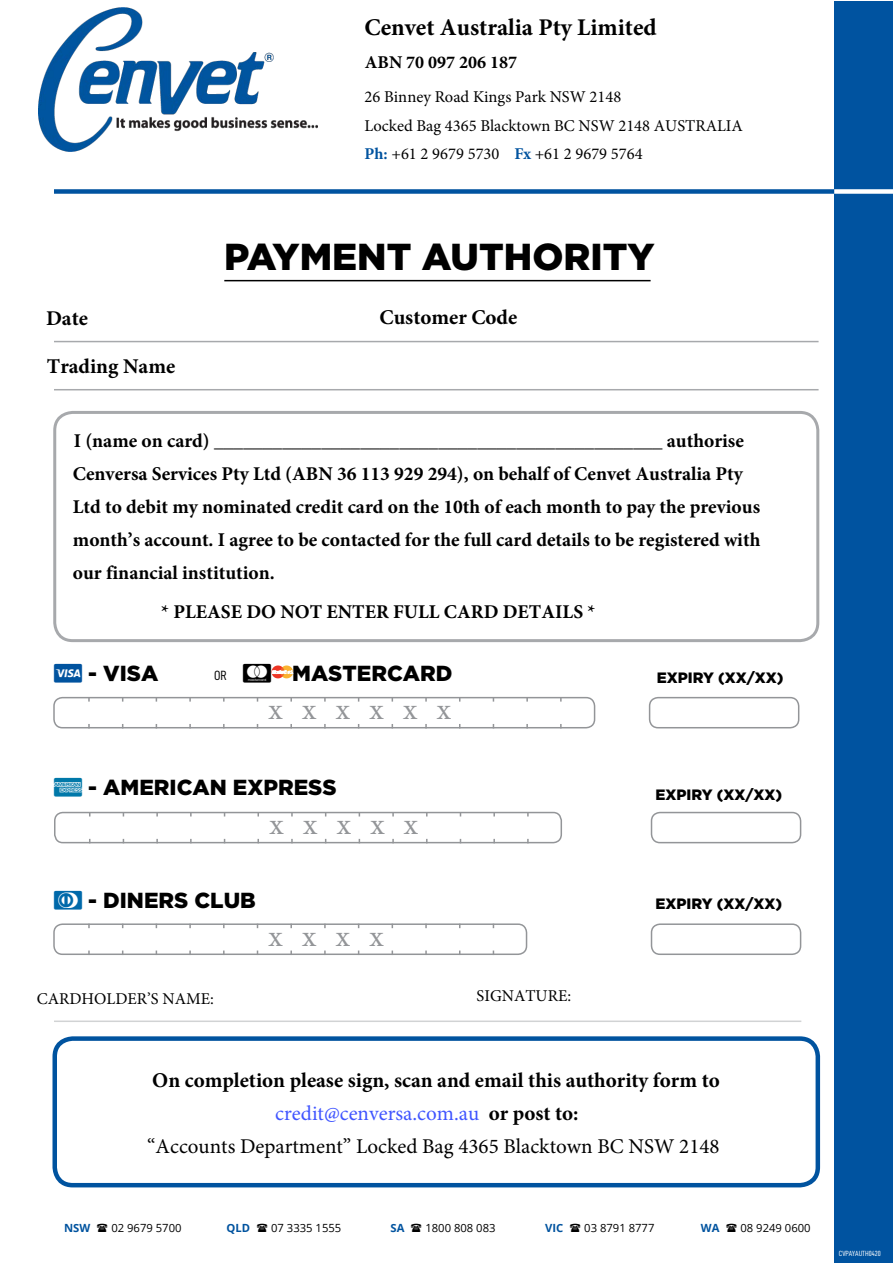
<style>
.page{position:relative;width:893px;height:1263px;background:#fff}
.page>*{position:absolute;margin:0;border:0;box-sizing:border-box;transform-origin:0 0}
.t1{font:900 37.5px "Gotham";color:#000}
.t2{font:30px "Minion Pro";letter-spacing:.65em;color:#939598}
.t3{font:700 24px "Minion Pro";color:#000}
.t4{font:900 21.75px "Gotham";color:#000}
.t5{font:700 21px "Minion Pro";color:#000}
.t6{font:21px "Minion Pro";color:#000}
.t7{font:21px "Minion Pro";color:#4055ff}
.t8{font:700 19.5px/33px "Minion Pro";color:#000}
.t9{font:700 18px "Minion Pro";color:#000}
.t10{font:16.5px/28.3px "Minion Pro";color:#000}
.t11{font:900 15px "Gotham";color:#000}
.t12{font:13.35px "D DIN Condensed";color:#000}
.t13{font:11.25px "Open Sans";color:#000}
.t14{font:700 11.25px "Open Sans";color:#00539f}
.t15{font:7.5px "D DIN Condensed";color:#fff}
.s1{font-weight:700;color:#00539f}
.s2{font-weight:700;color:#000}
</style>
<div class="page">
<img style="left:38px;top:8px;width:279px;height:143px">
<div style="left:834px;top:1px;width:59px;height:1262px;background:#0053a0"></div>
<div style="left:54px;top:189px;width:780px;height:5px;background:#0053a0"></div>
<div style="left:834px;top:189px;width:59px;height:5px;background:#fff"></div>
<div style="left:52px;top:1036px;width:768px;height:151px;border:4px solid #00539f;border-radius:18px"></div>
<div style="left:53px;top:411px;width:766px;height:231px;border:3px solid #a7a9ac;border-radius:18px"></div>
<hr style="left:54px;top:341px;width:765px;height:1px;background:#a7a9ac">
<hr style="left:54px;top:389px;width:765px;height:1px;background:#a7a9ac">
<hr style="left:224px;top:280px;width:427px;height:1px;background:#000">
<div style="left:649px;top:697px;width:150px;height:31px;border:2px solid #939598;border-radius:9px"></div>
<div style="left:651px;top:812px;width:150px;height:31px;border:2px solid #939598;border-radius:9px"></div>
<div style="left:651px;top:923px;width:150px;height:32px;border:2px solid #939598;border-radius:9px"></div>
<div style="left:53px;top:697px;width:542px;height:31px;border:2px solid #939598;border-radius:9px"></div>
<div style="left:54px;top:812px;width:508px;height:31px;border:2px solid #939598;border-radius:8px"></div>
<div style="left:53px;top:923px;width:474px;height:32px;border:2px solid #939598;border-radius:9px"></div>
<hr style="left:54px;top:1020px;width:747px;height:2px;background:#d1d3d4">
<svg style="left:271px;top:665px;width:22px;height:14px"></svg>
<p class="t3" style="left:364px;top:10px;width:294px">Cenvet Australia Pty Limited</p>
<p class="t9" style="left:365px;top:49px;width:154px">ABN 70 097 206 187</p>
<p class="t10" style="left:365px;top:83px;width:380px">26 Binney Road Kings Park NSW 2148<br>Locked Bag 4365 Blacktown BC NSW 2148 AUSTRALIA<br><span class="s1">Ph:</span> +61 2 9679 5730 <span class="s1">Fx</span> +61 2 9679 5764</p>
<p class="t5" style="left:47px;top:351px;width:130px">Trading Name</p>
<h1 class="t1" style="left:224px;top:235px;width:432px">PAYMENT AUTHORITY</h1>
<p class="t5" style="left:379px;top:302px;width:139px">Customer Code</p>
<p class="t8" style="left:73px;top:424px;width:689px">I (name on card) ______________________________________________ authorise Cenversa Services Pty Ltd (ABN 36 113 929 294), on behalf of Cenvet Australia Pty Ltd to debit my nominated credit card on the 10th of each month to pay the previous month’s account. I agree to be contacted for the full card details to be registered with our financial institution.</p>
<p class="t8" style="left:161px;top:595px;width:435px">* PLEASE DO NOT ENTER FULL CARD DETAILS *</p>
<p class="t4" style="left:88px;top:661px;width:72px">- VISA</p>
<p class="t12" style="left:214px;top:668px;width:14px">OR</p>
<p class="t4" style="left:277px;top:661px;width:177px">- MASTERCARD</p>
<h2 class="t2" style="left:269px;top:690px;width:184px">xxxxxx</h2>
<p class="t4" style="left:88px;top:775px;width:250px">- AMERICAN EXPRESS</p>
<h2 class="t2" style="left:269px;top:805px;width:150px">xxxxx</h2>
<p class="t4" style="left:88px;top:887px;width:169px">- DINERS CLUB</p>
<h2 class="t2" style="left:269px;top:916px;width:117px">xxxx</h2>
<p class="t10" style="left:37px;top:984px;width:179px">CARDHOLDER’S NAME:</p>
<p class="t10" style="left:477px;top:981px;width:96px">SIGNATURE:</p>
<p class="t11" style="left:657px;top:669px;width:128px">EXPIRY (XX/XX)</p>
<p class="t11" style="left:655px;top:786px;width:128px">EXPIRY (XX/XX)</p>
<p class="t11" style="left:655px;top:895px;width:128px">EXPIRY (XX/XX)</p>
<p class="t5" style="left:152px;top:1065px;width:569px">On completion please sign, scan and email this authority form to</p>
<p class="t7" style="left:275px;top:1099px;width:305px">credit@cenversa.com.au <span class="s2">or post to:</span></p>
<p class="t6" style="left:147px;top:1132px;width:574px">“Accounts Department” Locked Bag 4365 Blacktown BC NSW 2148</p>
<p class="t14" style="left:64px;top:1220px;width:28px">NSW</p>
<p class="t13" style="left:111px;top:1220px;width:72px">02 9679 5700</p>
<p class="t14" style="left:226px;top:1220px;width:25px">QLD</p>
<p class="t13" style="left:271px;top:1220px;width:72px">07 3335 1555</p>
<p class="t14" style="left:390px;top:1220px;width:15px">SA</p>
<p class="t13" style="left:425px;top:1220px;width:72px">1800 808 083</p>
<p class="t14" style="left:545px;top:1220px;width:20px">VIC</p>
<p class="t13" style="left:584px;top:1220px;width:72px">03 8791 8777</p>
<p class="t14" style="left:701px;top:1220px;width:20px">WA</p>
<p class="t13" style="left:740px;top:1220px;width:72px">08 9249 0600</p>
<p class="t15" style="left:839px;top:1249px;width:43px">CVPAYAUTH0420</p>
</div>
